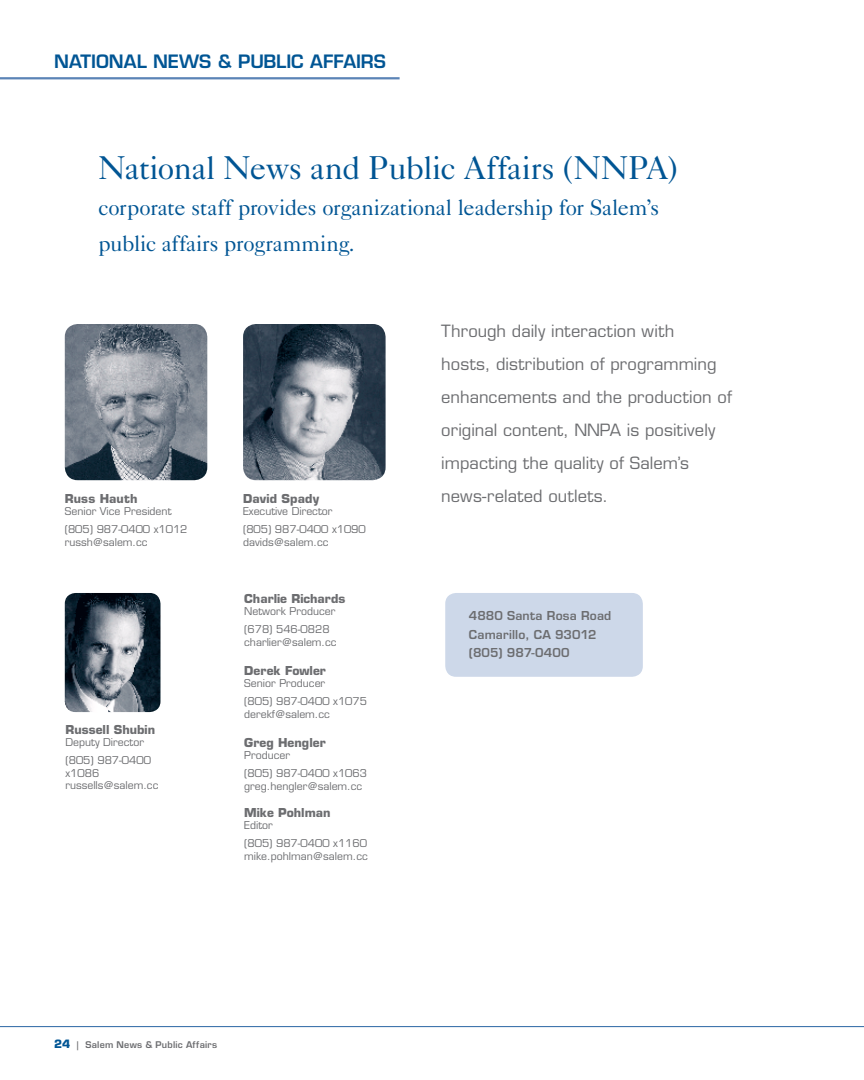
<style>
.page{position:relative;width:864px;height:1080px;background:#fff}
.page>*{position:absolute;margin:0;border:0;box-sizing:border-box;transform-origin:0 0}
.t1{font:33px "Caslon Five Forty";letter-spacing:-.01em;color:#005594}
.t2{font:22.5px/36px "Caslon Five Forty";letter-spacing:-.01em;color:#005594}
.t3{font:600 18px "Eurostile";letter-spacing:-.005em;color:#005594}
.t4{font:16.5px/33px "Eurostile";letter-spacing:.005em;color:#6c6d70}
.t5{font:700 12px "Eurostile";color:#6c6d70}
.t6{font:600 12px/18.8px "Eurostile";letter-spacing:.01em;color:#6c6d70}
.t7{font:10.5px/18px "Eurostile";color:#6c6d70}
.t8{font:600 9px "Eurostile";letter-spacing:.025em;color:#6c6d70}
.s1{font-weight:700;font-size:11.25px;color:#005594}
</style>
<div class="page">
<hr style="left:0;top:1026px;width:864px;height:1px;background:#4176ad">
<hr style="left:0;top:77px;width:400px;height:2px;background:#5b84b6">
<div style="left:445px;top:593px;width:198px;height:84px;background:#cdd8e9"></div>
<img style="left:65px;top:324px;width:142px;height:156px">
<img style="left:243px;top:324px;width:143px;height:156px">
<img style="left:65px;top:593px;width:95px;height:119px">
<h3 class="t3" style="left:54px;top:51px;width:333px">NATIONAL NEWS &amp; PUBLIC AFFAIRS</h3>
<h1 class="t1" style="left:98px;top:147px;width:581px">National News and Public Affairs (NNPA)</h1>
<h2 class="t2" style="left:98px;top:189px;width:562px">corporate staff provides organizational leadership for Salem’s public affairs programming.</h2>
<p class="t5" style="left:65px;top:491px;width:74px">Russ Hauth</p>
<p class="t7" style="left:65px;top:502px;width:124px">Senior Vice President (805) 987-0400 x1012</p>
<p class="t7" style="left:65px;top:533px;width:84px">russh@salem.cc</p>
<p class="t5" style="left:66px;top:722px;width:91px">Russell Shubin</p>
<p class="t7" style="left:66px;top:733px;width:87px">Deputy Director (805) 987-0400</p>
<p class="t7" style="left:66px;top:767px;width:94px;line-height:12.6px">x1086 russells@salem.cc</p>
<p class="t5" style="left:243px;top:491px;width:78px">David Spady</p>
<p class="t7" style="left:243px;top:502px;width:124px">Executive Director<br>(805) 987-0400 x1090</p>
<p class="t7" style="left:243px;top:533px;width:87px">davids@salem.cc</p>
<p class="t5" style="left:244px;top:591px;width:103px">Charlie Richards</p>
<p class="t7" style="left:244px;top:602px;width:93px">Network Producer (678) 546-0828</p>
<p class="t7" style="left:244px;top:633px;width:94px">charlier@salem.cc</p>
<p class="t5" style="left:244px;top:663px;width:83px">Derek Fowler</p>
<p class="t7" style="left:244px;top:674px;width:124px">Senior Producer<br>(805) 987-0400 x1075</p>
<p class="t7" style="left:244px;top:705px;width:87px">derekf@salem.cc</p>
<p class="t5" style="left:244px;top:735px;width:83px">Greg Hengler</p>
<p class="t7" style="left:244px;top:746px;width:124px">Producer<br>(805) 987-0400 x1063</p>
<p class="t7" style="left:244px;top:777px;width:120px">greg.hengler@salem.cc</p>
<p class="t5" style="left:244px;top:805px;width:88px">Mike Pohlman</p>
<p class="t7" style="left:244px;top:817px;width:124px">Editor<br>(805) 987-0400 x1160</p>
<p class="t7" style="left:244px;top:847px;width:125px">mike.pohlman@salem.cc</p>
<p class="t8" style="left:54px;top:1040px;width:165px"><span class="s1">24</span> | Salem News &amp; Public Affairs</p>
<h3 class="t4" style="left:441px;top:315px;width:292px">Through daily interaction with<br>hosts, distribution of programming enhancements and the production of original content, NNPA is positively impacting the quality of Salem’s news-related outlets.</h3>
<p class="t6" style="left:469px;top:606px;width:144px">4880 Santa Rosa Road<br>Camarillo, CA 93012 (805) 987-0400</p>
</div>
